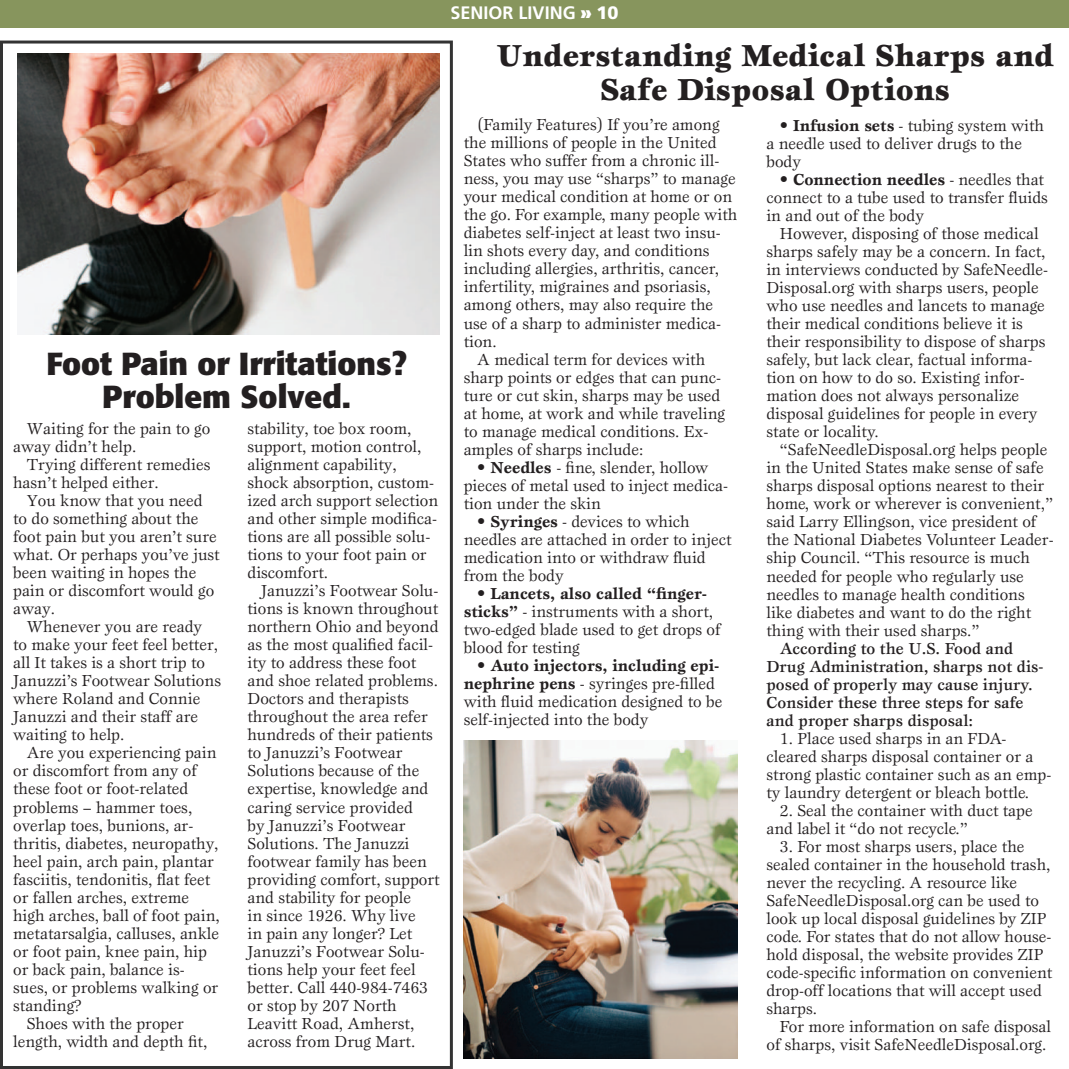
<style>
.page{position:relative;width:1069px;height:1069px;background:#fff}
.page>*{position:absolute;margin:0;border:0;box-sizing:border-box;transform-origin:0 0}
.t1{font:900 31.5px/34.5px "Esprit";color:#231f20;text-align:center}
.t2{font:700 31.5px/33px "Formata";color:#231f20;text-align:center}
.t3{font:700 18px "Frutiger";color:#fff}
.t4{font:16.5px/18px "Esprit";color:#231f20}
.t5{font:500 16.5px/18px "Esprit";color:#231f20}
.s1{font-weight:900}
.s2{font-weight:700}
</style>
<div class="page">
<div style="left:0;top:0;width:1068px;height:27px;background:#87955d"></div>
<svg style="left:1068px;top:0;width:1px;height:27px"></svg>
<img style="left:463px;top:740px;width:274px;height:318px">
<div style="left:0;top:40px;width:453px;height:1028px;border:3px solid #333"></div>
<img style="left:17px;top:53px;width:422px;height:281px">
<h1 class="t2" style="left:46px;top:347px;width:361px">Foot Pain or Irritations?<br>Problem Solved.</h1>
<p class="t4" style="left:247px;top:421px;width:192px">stability, toe box room, support, motion control, alignment capability, shock absorption, custom&shy;ized arch support selection and other simple modifica&shy;tions are all possible solu&shy;tions to your foot pain or discomfort.</p>
<p class="t4" style="left:247px;top:583px;width:194px;text-indent:14px">Januzzi’s Footwear Solu&shy;tions is known throughout northern Ohio and beyond as the most qualified facil&shy;ity to address these foot and shoe related problems.<br>Doctors and therapists throughout the area refer hundreds of their patients to Januzzi’s Footwear<br>Solutions because of the expertise, knowledge and caring service provided<br>by Januzzi’s Footwear<br>Solutions. The Januzzi footwear family has been providing comfort, support and stability for people<br>in since 1926. Why live<br>in pain any longer? Let<br>Januzzi’s Footwear Solu&shy;tions help your feet feel better. Call 440-984-7463 or stop by 207 North<br>Leavitt Road, Amherst, across from Drug Mart.</p>
<p class="t4" style="left:13px;top:421px;width:199px;text-indent:14px">Waiting for the pain to go away didn’t help.</p>
<p class="t4" style="left:13px;top:457px;width:199px;text-indent:14px">Trying different remedies hasn’t helped either.</p>
<p class="t4" style="left:13px;top:493px;width:208px;text-indent:14px">You know that you need to do something about the foot pain but you aren’t sure what. Or perhaps you’ve just been waiting in hopes the pain or discomfort would go away.</p>
<p class="t4" style="left:13px;top:619px;width:209px;text-indent:14px">Whenever you are ready<br>to make your feet feel better, all It takes is a short trip to<br>Januzzi’s Footwear Solutions where Roland and Connie<br>Januzzi and their staff are waiting to help.</p>
<p class="t4" style="left:27px;top:745px;width:191px">Are you experiencing pain</p>
<p class="t4" style="left:13px;top:763px;width:185px">or discomfort from any of</p>
<p class="t4" style="left:13px;top:781px;width:177px">these foot or foot-related</p>
<p class="t4" style="left:13px;top:799px;width:181px">problems – hammer toes,</p>
<p class="t4" style="left:13px;top:817px;width:181px">overlap toes, bunions, ar-</p>
<p class="t4" style="left:13px;top:835px;width:207px">thritis, diabetes, neuropathy,</p>
<p class="t4" style="left:13px;top:853px;width:202px">heel pain, arch pain, plantar</p>
<p class="t4" style="left:13px;top:871px;width:198px">fasciitis, tendonitis, flat feet</p>
<p class="t4" style="left:13px;top:889px;width:177px">or fallen arches, extreme</p>
<p class="t4" style="left:13px;top:907px;width:208px">high arches, ball of foot pain,</p>
<p class="t4" style="left:13px;top:925px;width:207px">metatarsalgia, calluses, ankle</p>
<p class="t4" style="left:13px;top:943px;width:195px">or foot pain, knee pain, hip</p>
<p class="t4" style="left:13px;top:961px;width:173px">or back pain, balance is-</p>
<p class="t4" style="left:13px;top:979px;width:206px">sues, or problems walking or</p>
<p class="t4" style="left:13px;top:997px;width:70px">standing?</p>
<p class="t4" style="left:27px;top:1015px;width:159px">Shoes with the proper</p>
<p class="t4" style="left:13px;top:1033px;width:195px">length, width and depth fit,</p>
<p class="t3" style="left:450px;top:6px;width:169px">SENIOR LIVING <span class="s1">»</span> <span class="s1">10</span></p>
<h1 class="t1" style="left:496px;top:37px;width:558px">Understanding Medical Sharps and<br>Safe Disposal Options</h1>
<p class="t4" style="left:477px;top:117px;width:244px">(Family Features) If you’re among</p>
<p class="t4" style="left:463px;top:135px;width:254px">the millions of people in the United</p>
<p class="t4" style="left:463px;top:153px;width:257px">States who suffer from a chronic ill-</p>
<p class="t4" style="left:463px;top:171px;width:273px">ness, you may use “sharps” to manage</p>
<p class="t4" style="left:463px;top:189px;width:270px">your medical condition at home or on</p>
<p class="t4" style="left:463px;top:207px;width:275px">the go. For example, many people with</p>
<p class="t4" style="left:463px;top:225px;width:258px">diabetes self-inject at least two insu-</p>
<p class="t4" style="left:463px;top:243px;width:247px">lin shots every day, and conditions</p>
<p class="t4" style="left:463px;top:261px;width:257px">including allergies, arthritis, cancer,</p>
<p class="t4" style="left:463px;top:279px;width:248px">infertility, migraines and psoriasis,</p>
<p class="t4" style="left:463px;top:297px;width:251px">among others, may also require the</p>
<p class="t4" style="left:463px;top:315px;width:259px">use of a sharp to administer medica-</p>
<p class="t4" style="left:463px;top:333px;width:34px">tion.</p>
<p class="t4" style="left:477px;top:351px;width:229px">A medical term for devices with</p>
<p class="t4" style="left:463px;top:369px;width:259px">sharp points or edges that can punc-</p>
<p class="t4" style="left:463px;top:387px;width:258px">ture or cut skin, sharps may be used</p>
<p class="t4" style="left:463px;top:405px;width:263px">at home, at work and while traveling</p>
<p class="t4" style="left:463px;top:423px;width:246px">to manage medical conditions. Ex-</p>
<p class="t4" style="left:463px;top:441px;width:181px">amples of sharps include:</p>
<p class="t4" style="left:463px;top:459px;width:266px;text-indent:14px"><span class="s2">• Needles</span> - fine, slender, hollow pieces of metal used to inject medica&shy;tion under the skin</p>
<p class="t4" style="left:463px;top:513px;width:269px;text-indent:14px"><span class="s2">• Syringes</span> - devices to which needles are attached in order to inject medication into or withdraw fluid from the body</p>
<p class="t4" style="left:463px;top:585px;width:258px;text-indent:14px"><span class="s2">• Lancets, also called “finger&shy;sticks”</span> - instruments with a short, two-edged blade used to get drops of blood for testing</p>
<p class="t4" style="left:463px;top:657px;width:260px;text-indent:14px"><span class="s2">• Auto injectors, including epi&shy;nephrine pens</span> - syringes pre-filled with fluid medication designed to be self-injected into the body</p>
<p class="t4" style="left:766px;top:118px;width:279px;text-indent:13px"><span class="s2">• Infusion sets</span> - tubing system with a needle used to deliver drugs to the body</p>
<p class="t4" style="left:766px;top:172px;width:283px;text-indent:13px"><span class="s2">• Connection needles</span> - needles that connect to a tube used to transfer fluids in and out of the body</p>
<p class="t4" style="left:766px;top:226px;width:283px;text-indent:13px">However, disposing of those medical sharps safely may be a concern. In fact, in interviews conducted by SafeNeedle-Disposal.org with sharps users, people who use needles and lancets to manage their medical conditions believe it is their responsibility to dispose of sharps safely, but lack clear, factual informa&shy;tion on how to do so. Existing infor&shy;mation does not always personalize disposal guidelines for people in every state or locality.</p>
<p class="t4" style="left:766px;top:442px;width:288px;text-indent:13px">“SafeNeedleDisposal.org helps people in the United States make sense of safe sharps disposal options nearest to their home, work or wherever is convenient,” said Larry Ellingson, vice president of the National Diabetes Volunteer Leader&shy;ship Council. “This resource is much needed for people who regularly use needles to manage health conditions like diabetes and want to do the right thing with their used sharps.”</p>
<p class="t5" style="left:766px;top:640px;width:278px;text-indent:13px">According to the U.S. Food and Drug Administration, sharps not dis&shy;posed of properly may cause injury.<br>Consider these three steps for safe and proper sharps disposal:</p>
<p class="t4" style="left:766px;top:730px;width:286px;text-indent:13px">1. Place used sharps in an FDA&shy;cleared sharps disposal container or a strong plastic container such as an emp&shy;ty laundry detergent or bleach bottle.</p>
<p class="t4" style="left:766px;top:802px;width:268px;text-indent:13px">2. Seal the container with duct tape and label it “do not recycle.”</p>
<p class="t4" style="left:766px;top:838px;width:287px;text-indent:13px">3. For most sharps users, place the sealed container in the household trash, never the recycling. A resource like SafeNeedleDisposal.org can be used to look up local disposal guidelines by ZIP code. For states that do not allow house&shy;hold disposal, the website provides ZIP code-specific information on convenient drop-off locations that will accept used sharps.</p>
<p class="t4" style="left:766px;top:1018px;width:286px;text-align:right">For more information on safe disposal of sharps, visit SafeNeedleDisposal.org.</p>
</div>
